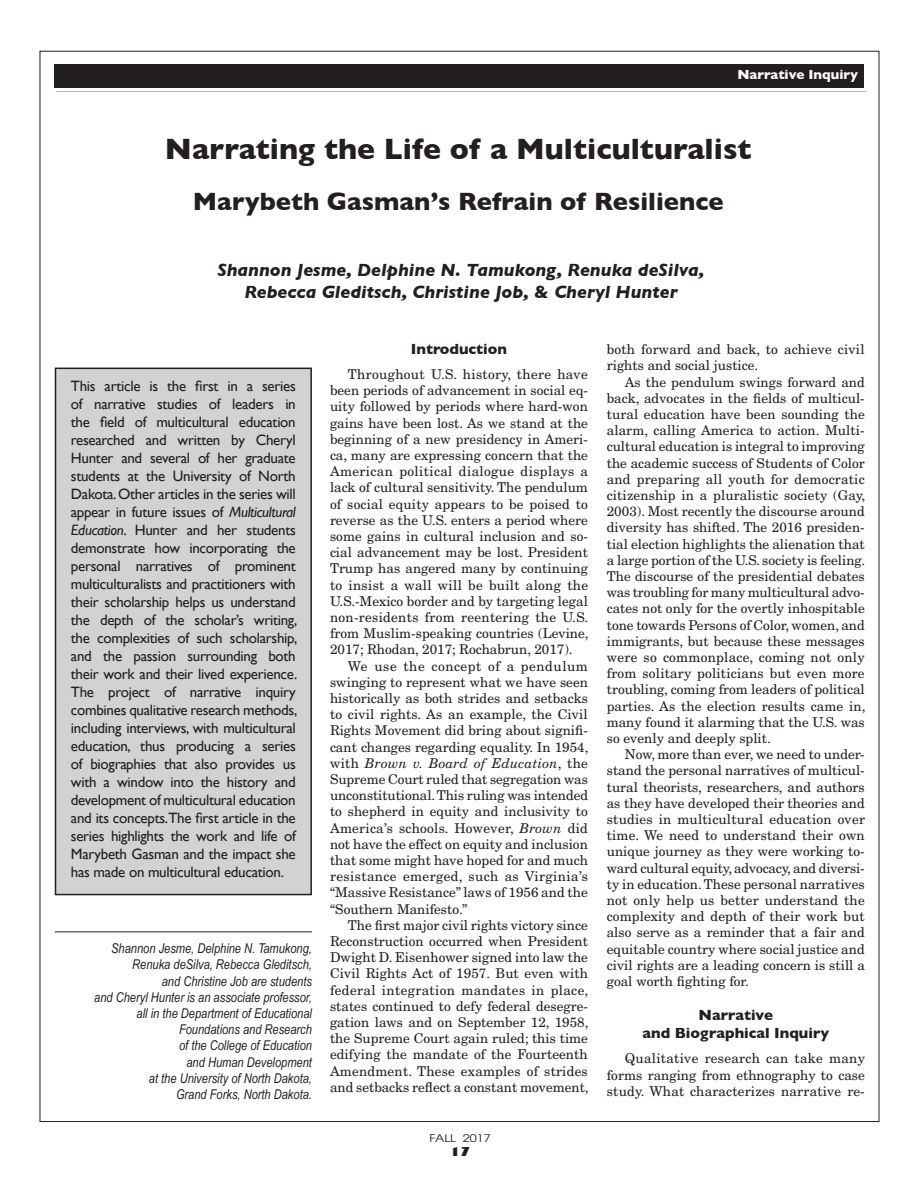
<style>
.page{position:relative;width:918px;height:1188px;background:#fff}
.page>*{position:absolute;margin:0;border:0;box-sizing:border-box;transform-origin:0 0}
.t1{font:700 30px "Gill Sans";color:#231f20}
.t2{font:700 25.5px "Gill Sans";color:#231f20}
.t3{font:italic 700 18px/21.6px "Gill Sans";color:#231f20;text-align:center}
.t4{font:15px/18px "Gill Sans";letter-spacing:-.02em;color:#231f20;text-align:justify}
.t5{font:700 15px/18px "Gill Sans";color:#231f20;text-align:center}
.t6{font:13.5px/16.2px "New Century Schlbk";color:#231f20;text-align:justify}
.t7{font:italic 13.5px/16.2px "Arial Narrow";color:#231f20;text-align:right}
.t8{font:700 13.5px "Gill Sans";color:#fff}
.t9{font:800 12px "Gill Sans";color:#231f20}
.t10{font:10.5px "Avant Garde";color:#231f20;scale:1.2 1}
.s1{font-style:normal}
.s2{font-style:italic}
</style>
<div class="page">
<div style="left:54px;top:64px;width:810px;height:23px;background:#231f20"></div>
<hr style="left:56px;top:91px;width:810px;height:1px;background:#b4b5b8">
<div style="left:56px;top:368px;width:255px;height:527px;background:#d1d2d4"></div>
<div style="left:55px;top:368px;width:257px;height:527px;border:2px solid #231f20"></div>
<hr style="left:55px;top:932px;width:257px;height:1px;background:#231f20">
<p class="t8" style="left:737px;top:64px;width:122px">Narrative Inquiry</p>
<h1 class="t1" style="left:165px;top:125px;width:588px">Narrating the Life of a Multiculturalist</h1>
<h2 class="t2" style="left:193px;top:181px;width:532px">Marybeth Gasman’s Refrain of Resilience</h2>
<h3 class="t3" style="left:217px;top:259px;width:488px">Shannon Jesme, Delphine N. Tamukong, Renuka deSilva,<br>Rebecca Gleditsch, Christine Job, <span class="s1">&amp;</span> Cheryl Hunter</h3>
<p class="t4" style="left:71px;top:377px;width:228px">This article is the first in a series of narrative studies of leaders in the field of multicultural education researched and written by Cheryl Hunter and several of her graduate students at the University of North Dakota. Other articles in the series will appear in future issues of <span class="s2">Multicultural Education</span>. Hunter and her students demonstrate how incorporating the personal narratives of prominent multiculturalists and practitioners with their scholarship helps us understand the depth of the scholar’s writing, the complexities of such scholarship, and the passion surrounding both their work and their lived experience.<br>The project of narrative inquiry combines qualitative research methods, including interviews, with multicultural education, thus producing a series of biographies that also provides us with a window into the history and development of multicultural education and its concepts.The first article in the series highlights the work and life of Marybeth Gasman and the impact she has made on multicultural education.</p>
<p class="t7" style="left:94px;top:940px;width:219px">Shannon Jesme, Delphine N. Tamukong,<br>Renuka deSilva, Rebecca Gleditsch,<br>and Christine Job are students<br>and Cheryl Hunter is an associate professor, all in the Department of Educational<br>Foundations and Research<br>of the College of Education<br>and Human Development<br>at the University of North Dakota,<br>Grand Forks, North Dakota.</p>
<p class="t5" style="left:411px;top:339px;width:98px">Introduction</p>
<p class="t6" style="left:330px;top:366px;width:260px;text-indent:18px">Throughout U.S. history, there have been periods of advancement in social eq&shy;uity followed by periods where hard-won gains have been lost. As we stand at the beginning of a new presidency in Ameri&shy;ca, many are expressing concern that the American political dialogue displays a lack of cultural sensitivity. The pendulum of social equity appears to be poised to reverse as the U.S. enters a period where some gains in cultural inclusion and so&shy;cial advancement may be lost. President Trump has angered many by continuing to insist a wall will be built along the U.S.-Mexico border and by targeting legal non-residents from reentering the U.S. from Muslim-speaking countries (Levine, 2017; Rhodan, 2017; Rochabrun, 2017).</p>
<p class="t6" style="left:330px;top:658px;width:260px;text-indent:18px">We use the concept of a pendulum swinging to represent what we have seen historically as both strides and setbacks to civil rights. As an example, the Civil Rights Movement did bring about signifi&shy;cant changes regarding equality. In 1954, with <span class="s2">Brown v. Board of Education</span>, the Supreme Court ruled that segregation was unconstitutional. This ruling was intended to shepherd in equity and inclusivity to America’s schools. However, <span class="s2">Brown</span> did not have the effect on equity and inclusion that some might have hoped for and much resistance emerged, such as Virginia’s “Massive Resistance” laws of 1956 and the “Southern Manifesto.”</p>
<p class="t6" style="left:330px;top:917px;width:260px;text-indent:18px">The first major civil rights victory since Reconstruction occurred when President Dwight D. Eisenhower signed into law the Civil Rights Act of 1957. But even with federal integration mandates in place, states continued to defy federal desegre&shy;gation laws and on September 12, 1958, the Supreme Court again ruled; this time edifying the mandate of the Fourteenth Amendment. These examples of strides and setbacks reflect a constant movement,</p>
<p class="t10" style="left:430px;top:1132px;width:53px">FALL 2017</p>
<p class="t9" style="left:450px;top:1142px;width:22px">17</p>
<p class="t6" style="left:607px;top:341px;width:259px">both forward and back, to achieve civil rights and social justice.</p>
<p class="t6" style="left:607px;top:374px;width:260px;text-indent:18px">As the pendulum swings forward and back, advocates in the fields of multicul&shy;tural education have been sounding the alarm, calling America to action. Multi&shy;cultural education is integral to improving the academic success of Students of Color and preparing all youth for democratic citizenship in a pluralistic society (Gay, 2003). Most recently the discourse around diversity has shifted. The 2016 presiden&shy;tial election highlights the alienation that a large portion of the U.S. society is feeling.<br>The discourse of the presidential debates was troubling for many multicultural advo&shy;cates not only for the overtly inhospitable tone towards Persons of Color, women, and immigrants, but because these messages were so commonplace, coming not only from solitary politicians but even more troubling, coming from leaders of political parties. As the election results came in, many found it alarming that the U.S. was so evenly and deeply split.</p>
<p class="t6" style="left:607px;top:746px;width:260px;text-indent:18px">Now, more than ever, we need to under&shy;stand the personal narratives of multicul&shy;tural theorists, researchers, and authors as they have developed their theories and studies in multicultural education over time. We need to understand their own unique journey as they were working to&shy;ward cultural equity, advocacy, and diversi&shy;ty in education. These personal narratives not only help us better understand the complexity and depth of their work but also serve as a reminder that a fair and equitable country where social justice and civil rights are a leading concern is still a goal worth fighting for.</p>
<p class="t5" style="left:642px;top:1006px;width:188px">Narrative<br>and Biographical Inquiry</p>
<p class="t6" style="left:607px;top:1050px;width:260px;text-indent:18px">Qualitative research can take many forms ranging from ethnography to case study. What characterizes narrative re-</p>
</div>
